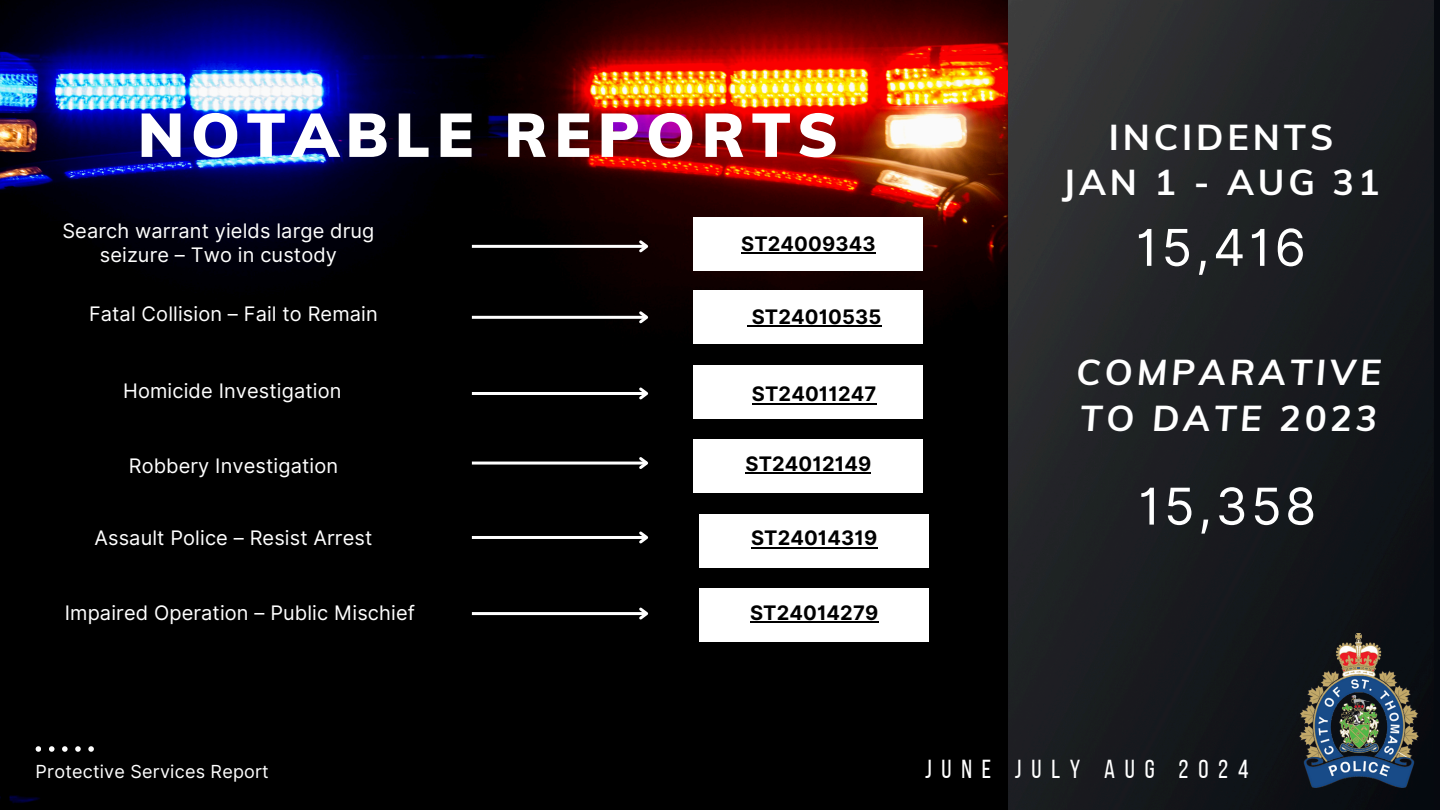
<style>
.page{position:relative;width:1440px;height:810px;background:#fff}
.page>*{position:absolute;margin:0;border:0;box-sizing:border-box;transform-origin:0 0}
.t1{font:900 61px "Muli";letter-spacing:.105em;color:#fff}
.t2{font:50.7px "Inter";letter-spacing:.065em;color:#fff}
.t3{font:italic 700 36px/45.8px "Muli";letter-spacing:.105em;color:#fff}
.t4{font:700 36px/45.8px "Muli";letter-spacing:.105em;color:#fff;text-align:center}
.t5{font:26px "Bebas Neue";letter-spacing:.38em;color:#fff}
.t6{font:20px/24.8px "Inter";letter-spacing:.005em;color:#fff;text-align:center}
.t7{font:700 20px "Inter";letter-spacing:.005em;color:#000}
.t8{font:18px "Inter";letter-spacing:.015em;color:#fff}
</style>
<div class="page">
<img style="left:0;top:0;width:1008px;height:810px">
<img style="left:1008px;top:0;width:426px;height:810px">
<svg style="left:36px;top:746px;width:5px;height:6px"></svg>
<svg style="left:49px;top:746px;width:6px;height:6px"></svg>
<svg style="left:62px;top:746px;width:6px;height:6px"></svg>
<svg style="left:75px;top:746px;width:6px;height:6px"></svg>
<svg style="left:88px;top:746px;width:6px;height:6px"></svg>
<img style="left:1299px;top:633px;width:120px;height:155px">
<div style="left:694px;top:291px;width:229px;height:53px;background:#fff"></div>
<hr style="left:472px;top:316px;width:175px;height:3px;background:#fff">
<svg style="left:636px;top:309px;width:16px;height:17px"></svg>
<hr style="left:472px;top:392px;width:175px;height:3px;background:#fff">
<svg style="left:636px;top:385px;width:16px;height:17px"></svg>
<hr style="left:472px;top:462px;width:175px;height:3px;background:#fff">
<svg style="left:636px;top:454px;width:16px;height:18px"></svg>
<hr style="left:472px;top:536px;width:175px;height:3px;background:#fff">
<svg style="left:636px;top:529px;width:16px;height:17px"></svg>
<hr style="left:472px;top:612px;width:175px;height:3px;background:#fff">
<svg style="left:636px;top:605px;width:16px;height:17px"></svg>
<div style="left:694px;top:365px;width:229px;height:53px;background:#fff"></div>
<div style="left:694px;top:439px;width:229px;height:54px;background:#fff"></div>
<div style="left:699px;top:514px;width:230px;height:53px;background:#fff"></div>
<div style="left:699px;top:588px;width:230px;height:54px;background:#fff"></div>
<hr style="left:746px;top:472px;width:125px;height:2px;background:#000">
<hr style="left:751px;top:547px;width:126px;height:1px;background:#000">
<hr style="left:750px;top:621px;width:128px;height:2px;background:#000">
<hr style="left:750px;top:696px;width:81px;height:1px;background:#000">
<hr style="left:831px;top:696px;width:47px;height:1px;background:#000">
<hr style="left:472px;top:245px;width:175px;height:3px;background:#fff">
<svg style="left:636px;top:238px;width:16px;height:17px"></svg>
<div style="left:694px;top:217px;width:229px;height:54px;background:#fff"></div>
<hr style="left:741px;top:252px;width:81px;height:2px;background:#000">
<hr style="left:822px;top:252px;width:54px;height:2px;background:#000">
<hr style="left:752px;top:325px;width:129px;height:2px;background:#000">
<hr style="left:752px;top:403px;width:125px;height:1px;background:#000">
<p class="t1" style="left:138px;top:96px;width:702px">NOTABLE REPORTS</p>
<h1 class="t4" style="left:1062px;top:113px;width:319px">INCIDENTS<br>JAN 1 - AUG 31</h1>
<p class="t2" style="left:1136px;top:217px;width:172px">15,416</p>
<h5 class="t6" style="left:62px;top:218px;width:314px">Search warrant yields large drug seizure – Two in custody</h5>
<h5 class="t7" style="left:741px;top:231px;width:136px">ST24009343</h5>
<p class="t6" style="left:89px;top:301px;width:290px">Fatal Collision – Fail to Remain</p>
<h5 class="t7" style="left:752px;top:304px;width:131px">ST24010535</h5>
<p class="t6" style="left:123px;top:378px;width:220px">Homicide Investigation</p>
<h5 class="t7" style="left:752px;top:382px;width:126px">ST24011247</h5>
<p class="t3" style="left:1076px;top:349px;width:307px">COMPARATIVE<br>TO DATE 2023</p>
<p class="t6" style="left:129px;top:453px;width:211px">Robbery Investigation</p>
<p class="t7" style="left:746px;top:452px;width:127px">ST24012149</p>
<p class="t6" style="left:95px;top:526px;width:279px">Assault Police – Resist Arrest</p>
<p class="t7" style="left:751px;top:526px;width:128px">ST24014319</p>
<p class="t2" style="left:1138px;top:476px;width:180px">15,358</p>
<p class="t6" style="left:65px;top:600px;width:352px">Impaired Operation – Public Mischief</p>
<p class="t7" style="left:750px;top:601px;width:130px">ST24014279</p>
<p class="t8" style="left:36px;top:760px;width:235px">Protective Services Report</p>
<h5 class="t5" style="left:925px;top:758px;width:325px">JUNE JULY AUG 2024</h5>
</div>
